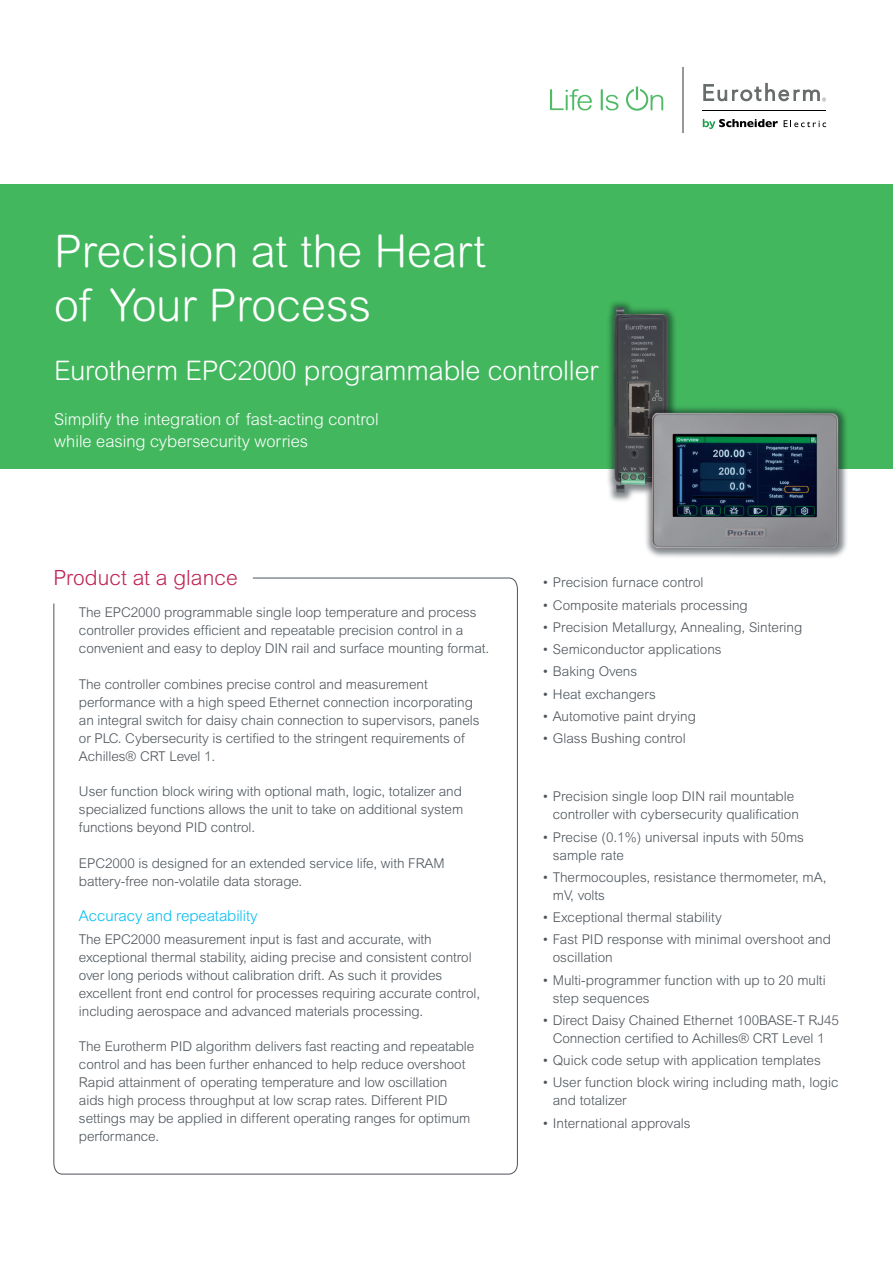
<style>
.page{position:relative;width:893px;height:1263px;background:#fff}
.page>*{position:absolute;margin:0;border:0;box-sizing:border-box;transform-origin:0 0}
.t1{font:300 45px/54px "Arial Rounded MT Pro";color:#fff}
.t2{font:300 27px "Arial Rounded MT Pro";letter-spacing:-.005em;color:#fff}
.t3{font:300 21px "Arial MT Std";color:#bf2454}
.t4{font:300 16.5px/22.5px "Arial Rounded MT Pro";color:#fff}
.t5{font:300 15px "Arial MT Std";letter-spacing:-.005em;color:#01bdf2}
.t6{font:300 13.5px/18px "Arial MT Std";letter-spacing:-.005em;color:#4d545a}
</style>
<div class="page">
<div style="left:0;top:184px;width:893px;height:285px;background:#42b75e"></div>
<svg style="left:53px;top:577px;width:465px;height:598px"></svg>
<img style="left:608px;top:302px;width:239px;height:256px">
<svg style="left:550px;top:89px;width:42px;height:21px"></svg>
<svg style="left:601px;top:89px;width:17px;height:21px"></svg>
<svg style="left:626px;top:87px;width:37px;height:24px"></svg>
<hr style="left:682px;top:68px;width:2px;height:65px;background:#92989b">
<svg style="left:703px;top:119px;width:75px;height:10px"></svg>
<svg style="left:784px;top:120px;width:42px;height:7px"></svg>
<hr style="left:703px;top:110px;width:123px;height:1px;background:#000001">
<svg style="left:703px;top:82px;width:123px;height:20px"></svg>
<h1 class="t1" style="left:54px;top:226px;width:433px">Precision at the Heart of Your Process</h1>
<h2 class="t2" style="left:54px;top:355px;width:546px">Eurotherm EPC2000 programmable controller</h2>
<p class="t4" style="left:54px;top:409px;width:326px">Simplify the integration of fast-acting control while easing cybersecurity worries</p>
<h3 class="t3" style="left:53px;top:566px;width:186px">Product at a glance</h3>
<p class="t6" style="left:79px;top:603px;width:412px">The EPC2000 programmable single loop temperature and process controller provides efficient and repeatable precision control in a convenient and easy to deploy DIN rail and surface mounting format.</p>
<p class="t6" style="left:79px;top:675px;width:402px">The controller combines precise control and measurement performance with a high speed Ethernet connection incorporating an integral switch for daisy chain connection to supervisors, panels or PLC. Cybersecurity is certified to the stringent requirements of Achilles® CRT Level 1.</p>
<p class="t6" style="left:79px;top:782px;width:386px;text-align:justify">User function block wiring with optional math, logic, totalizer and specialized functions allows the unit to take on additional system functions beyond PID control.</p>
<p class="t6" style="left:79px;top:854px;width:367px">EPC2000 is designed for an extended service life, with FRAM battery-free non-volatile data storage.</p>
<p class="t5" style="left:79px;top:907px;width:180px">Accuracy and repeatability</p>
<p class="t6" style="left:79px;top:930px;width:403px">The EPC2000 measurement input is fast and accurate, with exceptional thermal stability, aiding precise and consistent control over long periods without calibration drift. As such it provides excellent front end control for processes requiring accurate control, including aerospace and advanced materials processing.</p>
<p class="t6" style="left:79px;top:1037px;width:397px">The Eurotherm PID algorithm delivers fast reacting and repeatable control and has been further enhanced to help reduce overshoot Rapid attainment of operating temperature and low oscillation aids high process throughput at low scrap rates. Different PID settings may be applied in different operating ranges for optimum performance.</p>
<p class="t6" style="left:542px;top:574px;width:163px">• Precision furnace control</p>
<p class="t6" style="left:542px;top:596px;width:207px">• Composite materials processing</p>
<p class="t6" style="left:542px;top:618px;width:261px">• Precision Metallurgy, Annealing, Sintering</p>
<p class="t6" style="left:542px;top:640px;width:181px">• Semiconductor applications</p>
<p class="t6" style="left:542px;top:663px;width:96px">• Baking Ovens</p>
<p class="t6" style="left:542px;top:685px;width:115px">• Heat exchangers</p>
<p class="t6" style="left:542px;top:707px;width:155px">• Automotive paint drying</p>
<p class="t6" style="left:542px;top:729px;width:145px">• Glass Bushing control</p>
<p class="t6" style="left:553px;top:788px;width:248px;text-indent:-11px">• Precision single loop DIN rail mountable controller with cybersecurity qualification</p>
<p class="t6" style="left:553px;top:828px;width:253px;text-indent:-11px">• Precise (0.1%) universal inputs with 50ms sample rate</p>
<p class="t6" style="left:553px;top:868px;width:275px;text-indent:-11px">• Thermocouples, resistance thermometer, mA, mV, volts</p>
<p class="t6" style="left:542px;top:908px;width:181px">• Exceptional thermal stability</p>
<p class="t6" style="left:553px;top:931px;width:280px;text-indent:-11px">• Fast PID response with minimal overshoot and oscillation</p>
<p class="t6" style="left:553px;top:971px;width:274px;text-indent:-11px">• Multi-programmer function with up to 20 multi step sequences</p>
<p class="t6" style="left:542px;top:1011px;width:298px;text-align:center">• Direct Daisy Chained Ethernet 100BASE-T RJ45<br>Connection certified to Achilles® CRT Level 1</p>
<p class="t6" style="left:542px;top:1051px;width:280px">• Quick code setup with application templates</p>
<p class="t6" style="left:553px;top:1074px;width:287px;text-indent:-11px">• User function block wiring including math, logic and totalizer</p>
<p class="t6" style="left:542px;top:1114px;width:150px">• International approvals</p>
</div>
